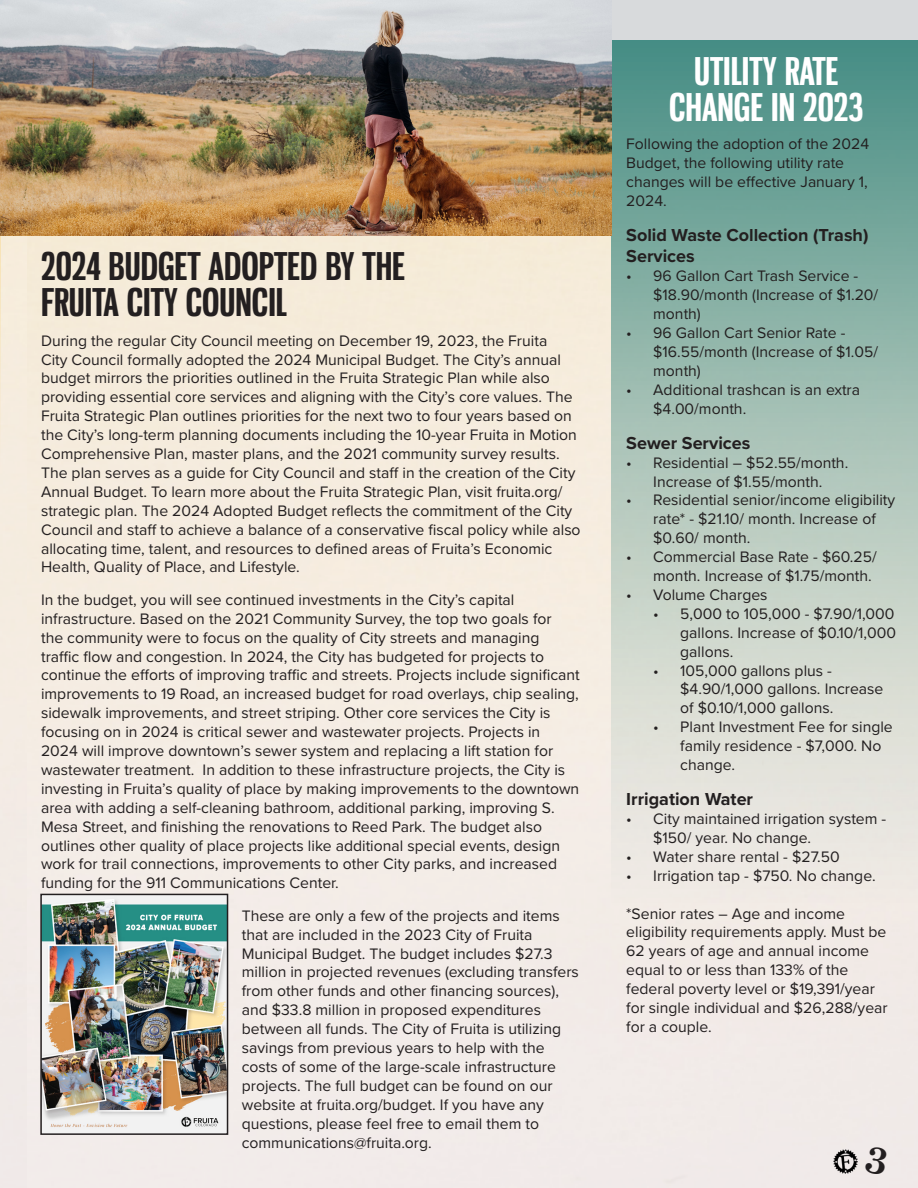
<style>
.page{position:relative;width:918px;height:1188px;background:#fff}
.page>*{position:absolute;margin:0;border:0;box-sizing:border-box;transform-origin:0 0}
.t1{font:700 37.5px/36px "Gnuolane Rg";color:#231f20}
.t2{font:700 37.5px/36px "Gnuolane Rg";color:#fff;text-align:center}
.t3{font:700 18px/21.6px "Proxima Nova";color:#231f20}
.t4{font:15.75px/18.9px "Proxima Nova";color:#231f20}
</style>
<div class="page">
<img style="left:0;top:235px;width:611px;height:953px">
<div style="left:0;top:0;width:918px;height:40px;background:#d8dadc"></div>
<svg style="left:611px;top:40px;width:307px;height:1148px;background:#baccc4"></svg>
<hr style="left:0;top:40px;width:1px;height:506px;background:#f9d684">
<img style="left:0;top:0;width:611px;height:235px">
<img style="left:43px;top:897px;width:182px;height:235px">
<div style="left:40px;top:894px;width:188px;height:241px;border:2px solid #231f20"></div>
<svg style="left:864px;top:1146px;width:25px;height:30px"></svg>
<p class="t1" style="left:41px;top:248px;width:366px">2024 BUDGET ADOPTED BY THE<br>FRUITA CITY COUNCIL</p>
<p class="t4" style="left:41px;top:330px;width:541px">During the regular City Council meeting on December 19, 2023, the Fruita<br>City Council formally adopted the 2024 Municipal Budget. The City’s annual budget mirrors the priorities outlined in the Fruita Strategic Plan while also providing essential core services and aligning with the City’s core values. The Fruita Strategic Plan outlines priorities for the next two to four years based on the City’s long-term planning documents including the 10-year Fruita in Motion Comprehensive Plan, master plans, and the 2021 community survey results.<br>The plan serves as a guide for City Council and staf in the creation of the City Annual Budget. To learn more about the Fruita Strategic Plan, visit fruita.org/ strategic plan. The 2024 Adopted Budget refects the commitment of the City Council and staf to achieve a balance of a conservative fscal policy while also allocating time, talent, and resources to defned areas of Fruita’s Economic Health, Quality of Place, and Lifestyle.</p>
<p class="t4" style="left:41px;top:589px;width:540px">In the budget, you will see continued investments in the City’s capital infrastructure. Based on the 2021 Community Survey, the top two goals for<br>the community were to focus on the quality of City streets and managing trafc fow and congestion. In 2024, the City has budgeted for projects to continue the eforts of improving trafc and streets. Projects include signifcant improvements to 19 Road, an increased budget for road overlays, chip sealing, sidewalk improvements, and street striping. Other core services the City is focusing on in 2024 is critical sewer and wastewater projects. Projects in 2024 will improve downtown’s sewer system and replacing a lift station for wastewater treatment. In addition to these infrastructure projects, the City is investing in Fruita’s quality of place by making improvements to the downtown area with adding a self-cleaning bathroom, additional parking, improving S.<br>Mesa Street, and fnishing the renovations to Reed Park. The budget also outlines other quality of place projects like additional special events, design work for trail connections, improvements to other City parks, and increased funding for the 911 Communications Center.</p>
<p class="t4" style="left:242px;top:905px;width:339px">These are only a few of the projects and items that are included in the 2023 City of Fruita Municipal Budget. The budget includes $27.3 million in projected revenues (excluding transfers from other funds and other fnancing sources), and $33.8 million in proposed expenditures between all funds. The City of Fruita is utilizing savings from previous years to help with the costs of some of the large-scale infrastructure projects. The full budget can be found on our website at fruita.org/budget. If you have any questions, please feel free to email them to</p>
<p class="t4" style="left:242px;top:1132px;width:191px">communications@fruita.org.</p>
<p class="t2" style="left:669px;top:53px;width:196px">UTILITY RATE<br>CHANGE IN 2023</p>
<p class="t4" style="left:626px;top:134px;width:244px">Following the adoption of the 2024<br>Budget, the following utility rate changes will be efective January 1,<br>2024.</p>
<p class="t3" style="left:626px;top:224px;width:244px">Solid Waste Collection (Trash)<br>Services</p>
<p class="t4" style="left:653px;top:266px;width:227px;text-indent:-27px">• 96 Gallon Cart Trash Service - $18.90/month (Increase of $1.20/ month)</p>
<p class="t4" style="left:653px;top:323px;width:226px;text-indent:-27px">• 96 Gallon Cart Senior Rate - $16.55/month (Increase of $1.05/ month)</p>
<p class="t4" style="left:653px;top:379px;width:208px;text-indent:-27px">• Additional trashcan is an extra $4.00/month.</p>
<p class="t3" style="left:626px;top:432px;width:126px">Sewer Services</p>
<p class="t4" style="left:626px;top:452px;width:224px;text-align:center">• Residential – $52.55/month.<br>Increase of $1.55/month.</p>
<p class="t4" style="left:653px;top:490px;width:244px;text-indent:-27px">• Residential senior/income eligibility rate* - $21.10/ month. Increase of $0.60/ month.</p>
<p class="t4" style="left:653px;top:547px;width:225px;text-indent:-27px">• Commercial Base Rate - $60.25/ month. Increase of $1.75/month.</p>
<p class="t4" style="left:626px;top:585px;width:143px">• Volume Charges</p>
<p class="t4" style="left:680px;top:603px;width:217px;text-align:justify;text-indent:-27px">• 5,000 to 105,000 - $7.90/1,000 gallons. Increase of $0.10/1,000 gallons.</p>
<p class="t4" style="left:680px;top:660px;width:205px;text-indent:-27px">• 105,000 gallons plus - $4.90/1,000 gallons. Increase of $0.10/1,000 gallons.</p>
<p class="t4" style="left:680px;top:717px;width:214px;text-indent:-27px">• Plant Investment Fee for single family residence - $7,000. No change.</p>
<p class="t3" style="left:626px;top:788px;width:128px">Irrigation Water</p>
<p class="t4" style="left:653px;top:809px;width:235px;text-indent:-27px">• City maintained irrigation system - $150/ year. No change.</p>
<p class="t4" style="left:626px;top:846px;width:215px">• Water share rental - $27.50</p>
<p class="t4" style="left:626px;top:865px;width:251px">• Irrigation tap - $750. No change.</p>
<p class="t4" style="left:626px;top:903px;width:263px">*Senior rates – Age and income eligibility requirements apply. Must be<br>62 years of age and annual income equal to or less than 133% of the federal poverty level or $19,391/year for single individual and $26,288/year for a couple.</p>
</div>
